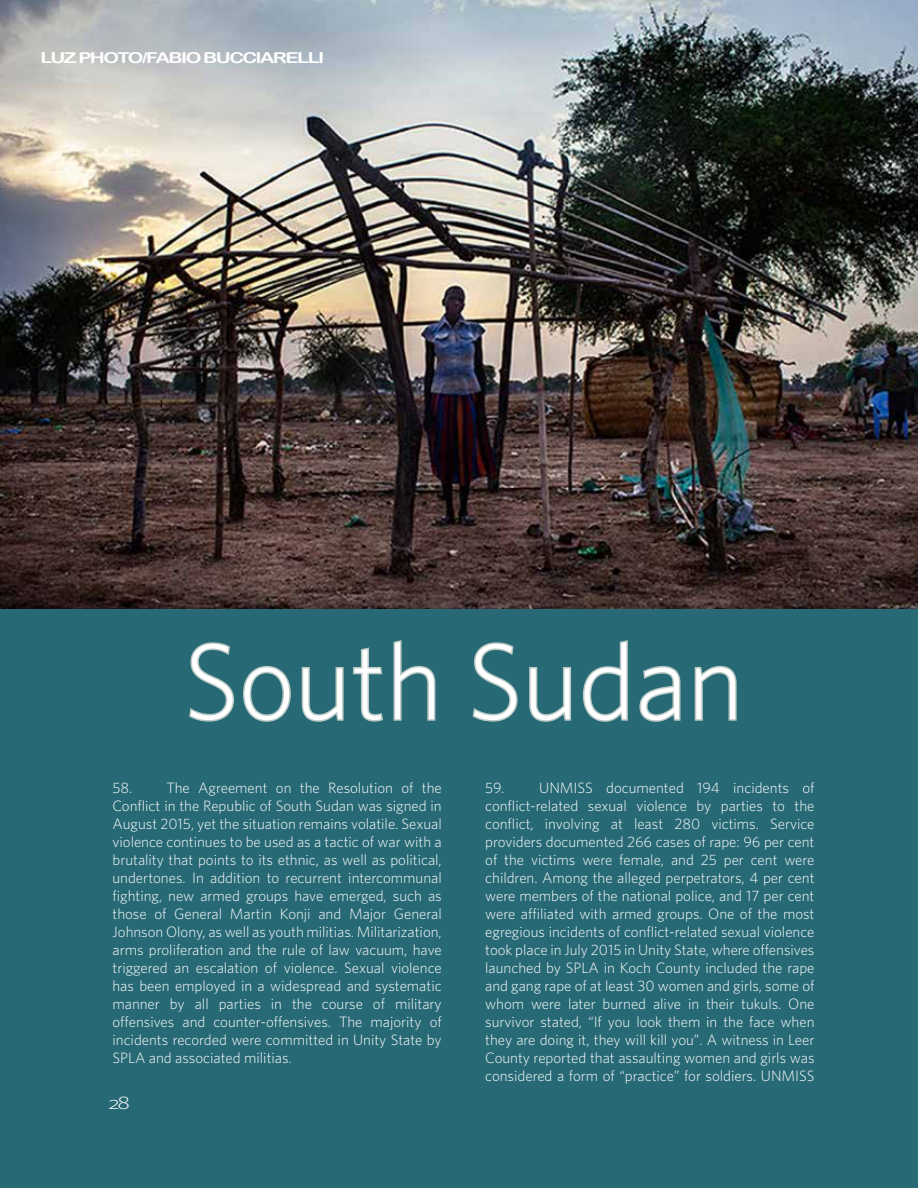
<style>
.page{position:relative;width:918px;height:1188px;background:#fff}
.page>*{position:absolute;margin:0;border:0;box-sizing:border-box;transform-origin:0 0}
.t1{font:300 108px "Whitney";color:#fff}
.t2{font:18px "Whitney Light SC";color:#fff;scale:1.32 1}
.t3{font:300 15px/18px "Whitney";color:#fff;text-align:justify}
.t4{font:15px "Arial Rounded MT Bold";letter-spacing:-.08em;color:#fff;scale:1.32 1}
</style>
<div class="page">
<div style="left:0;top:540px;width:918px;height:648px;background:#276975"></div>
<img style="left:0;top:0;width:918px;height:608px">
<svg style="left:189px;top:642px;width:102px;height:80px"></svg>
<svg style="left:301px;top:667px;width:43px;height:55px"></svg>
<svg style="left:353px;top:647px;width:30px;height:75px"></svg>
<svg style="left:393px;top:640px;width:43px;height:81px"></svg>
<svg style="left:472px;top:642px;width:46px;height:80px"></svg>
<svg style="left:529px;top:667px;width:42px;height:55px"></svg>
<svg style="left:582px;top:640px;width:46px;height:82px"></svg>
<svg style="left:639px;top:666px;width:42px;height:56px"></svg>
<svg style="left:694px;top:665px;width:43px;height:56px"></svg>
<p class="t4" style="left:40px;top:49px;width:217px">LUZ PHOTO/FABIO BUCCIARELLI</p>
<h1 class="t1" style="left:184px;top:619px;width:561px">South Sudan</h1>
<p class="t3" style="left:112px;top:779px;width:331px">58. The Agreement on the Resolution of the Conflict in the Republic of South Sudan was signed in August 2015, yet the situation remains volatile. Sexual violence continues to be used as a tactic of war with a brutality that points to its ethnic, as well as political, undertones. In addition to recurrent intercommunal fighting, new armed groups have emerged, such as those of General Martin Konji and Major General Johnson Olony, as well as youth militias. Militarization, arms proliferation and the rule of law vacuum, have triggered an escalation of violence. Sexual violence has been employed in a widespread and systematic manner by all parties in the course of military offensives and counter-offensives. The majority of incidents recorded were committed in Unity State by SPLA and associated militias.</p>
<p class="t3" style="left:485px;top:779px;width:331px">59. UNMISS documented 194 incidents of conflict-related sexual violence by parties to the conflict, involving at least 280 victims. Service providers documented 266 cases of rape: 96 per cent of the victims were female, and 25 per cent were children. Among the alleged perpetrators, 4 per cent were members of the national police, and 17 per cent were affiliated with armed groups. One of the most egregious incidents of conflict-related sexual violence took place in July 2015 in Unity State, where offensives launched by SPLA in Koch County included the rape and gang rape of at least 30 women and girls, some of whom were later burned alive in their tukuls. One survivor stated, “If you look them in the face when they are doing it, they will kill you”. A witness in Leer County reported that assaulting women and girls was considered a form of “practice” for soldiers. UNMISS</p>
<p class="t2" style="left:108px;top:1092px;width:18px">28</p>
</div>
